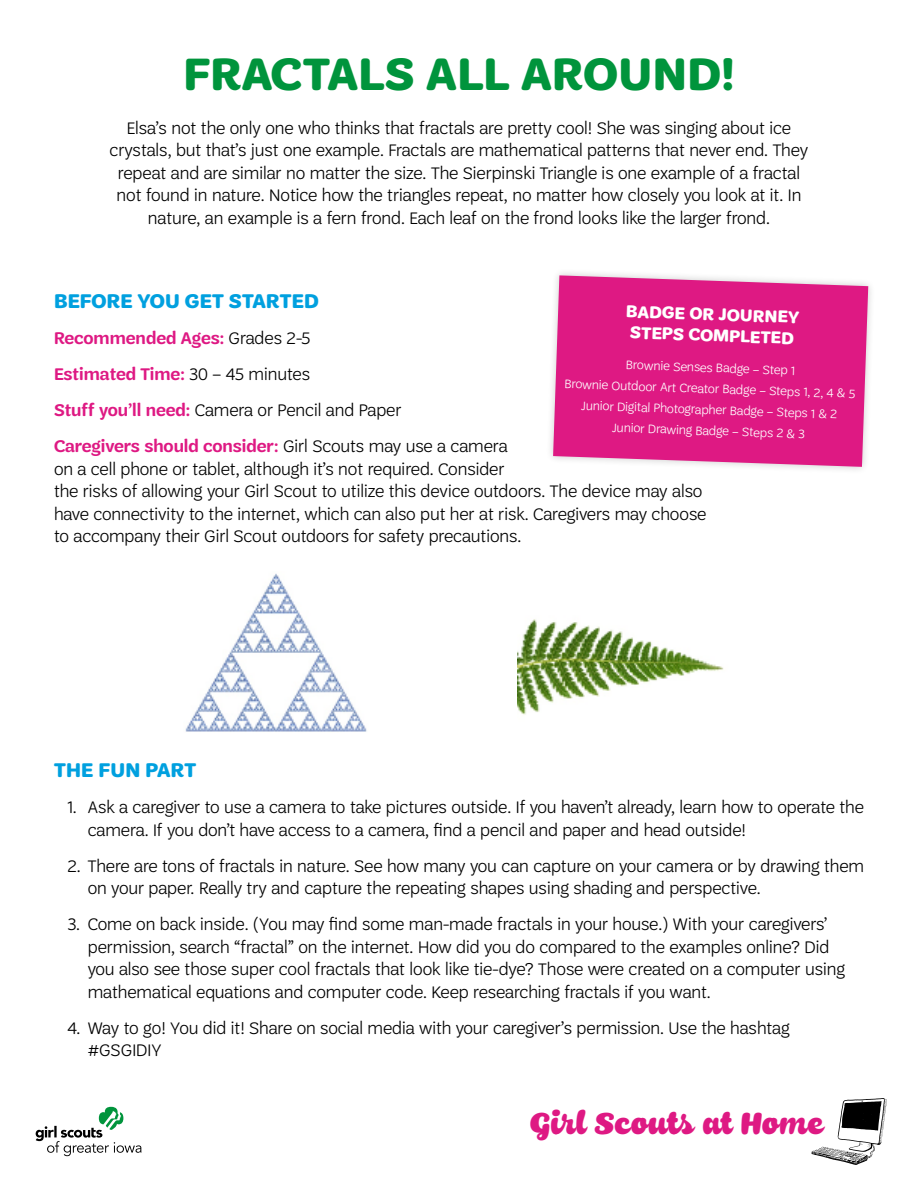
<style>
.page{position:relative;width:918px;height:1188px;background:#fff}
.page>*{position:absolute;margin:0;border:0;box-sizing:border-box;transform-origin:0 0}
.t1{font:700 48px "Trefoil Sans";letter-spacing:.01em;color:#00943c}
.t2{font:32.1px "Shortbread Script";color:#de1983}
.t3{font:700 21px "Trefoil Sans";letter-spacing:.01em;color:#00a0df}
.t4{font:300 18px/22.5px "Trefoil Sans";color:#000}
.t5{font:600 18px/36px "Trefoil Sans";color:#de1983}
.t6{font:700 18px/21px "Trefoil Sans";color:#fff}
.t7{font:300 13.05px/21px "Trefoil Sans";color:#fff;text-align:center}
.s1{font-weight:300;color:#000}
</style>
<div class="page">
<svg style="left:553px;top:275px;width:315px;height:192px;background:#e02e8e"></svg>
<svg style="left:36px;top:1107px;width:105px;height:49px"></svg>
<svg style="left:811px;top:1098px;width:76px;height:67px"></svg>
<img style="left:185px;top:573px;width:182px;height:159px">
<img style="left:518px;top:619px;width:206px;height:96px">
<h1 class="t1" style="left:183px;top:47px;width:553px">FRACTALS ALL AROUND!</h1>
<p class="t4" style="left:110px;top:116px;width:700px;text-align:center">Elsa’s not the only one who thinks that fractals are pretty cool! She was singing about ice crystals, but that’s just one example. Fractals are mathematical patterns that never end. They repeat and are similar no matter the size. The Sierpinski Triangle is one example of a fractal not found in nature. Notice how the triangles repeat, no matter how closely you look at it. In nature, an example is a fern frond. Each leaf on the frond looks like the larger frond.</p>
<p class="t3" style="left:54px;top:289px;width:266px">BEFORE YOU GET STARTED</p>
<p class="t5" style="left:54px;top:320px;width:455px">Recommended Ages: <span class="s1">Grades 2-5<br></span>Estimated Time: <span class="s1">30 – 45 minutes<br></span>Stuff you’ll need: <span class="s1">Camera or Pencil and Paper<br></span>Caregivers should consider: <span class="s1">Girl Scouts may use a camera</span></p>
<p class="t4" style="left:54px;top:458px;width:654px">on a cell phone or tablet, although it’s not required. Consider<br>the risks of allowing your Girl Scout to utilize this device outdoors. The device may also have connectivity to the internet, which can also put her at risk. Caregivers may choose to accompany their Girl Scout outdoors for safety precautions.</p>
<p class="t6" style="left:626px;top:301px;width:175px;rotate:2deg">BADGE OR JOURNEY<br>STEPS COMPLETED</p>
<p class="t7" style="left:566px;top:352px;width:292px;rotate:2deg">Brownie Senses Badge – Step 1<br>Brownie Outdoor Art Creator Badge – Steps 1, 2, 4 &amp; 5<br>Junior Digital Photographer Badge – Steps 1 &amp; 2<br>Junior Drawing Badge – Steps 2 &amp; 3</p>
<p class="t3" style="left:54px;top:758px;width:144px">THE FUN PART</p>
<p class="t4" style="left:88px;top:796px;width:778px;text-indent:-20px">1. Ask a caregiver to use a camera to take pictures outside. If you haven’t already, learn how to operate the camera. If you don’t have access to a camera, find a pencil and paper and head outside!</p>
<p class="t4" style="left:88px;top:855px;width:778px;text-indent:-20px">2. There are tons of fractals in nature. See how many you can capture on your camera or by drawing them on your paper. Really try and capture the repeating shapes using shading and perspective.</p>
<p class="t4" style="left:88px;top:913px;width:759px;text-indent:-20px">3. Come on back inside. (You may find some man-made fractals in your house.) With your caregivers’ permission, search “fractal” on the internet. How did you do compared to the examples online? Did you also see those super cool fractals that look like tie-dye? Those were created on a computer using mathematical equations and computer code. Keep researching fractals if you want.</p>
<p class="t4" style="left:88px;top:1017px;width:703px;text-indent:-20px">4. Way to go! You did it! Share on social media with your caregiver’s permission. Use the hashtag #GSGIDIY</p>
<h2 class="t2" style="left:530px;top:1105px;width:295px">Girl Scouts at Home</h2>
</div>
